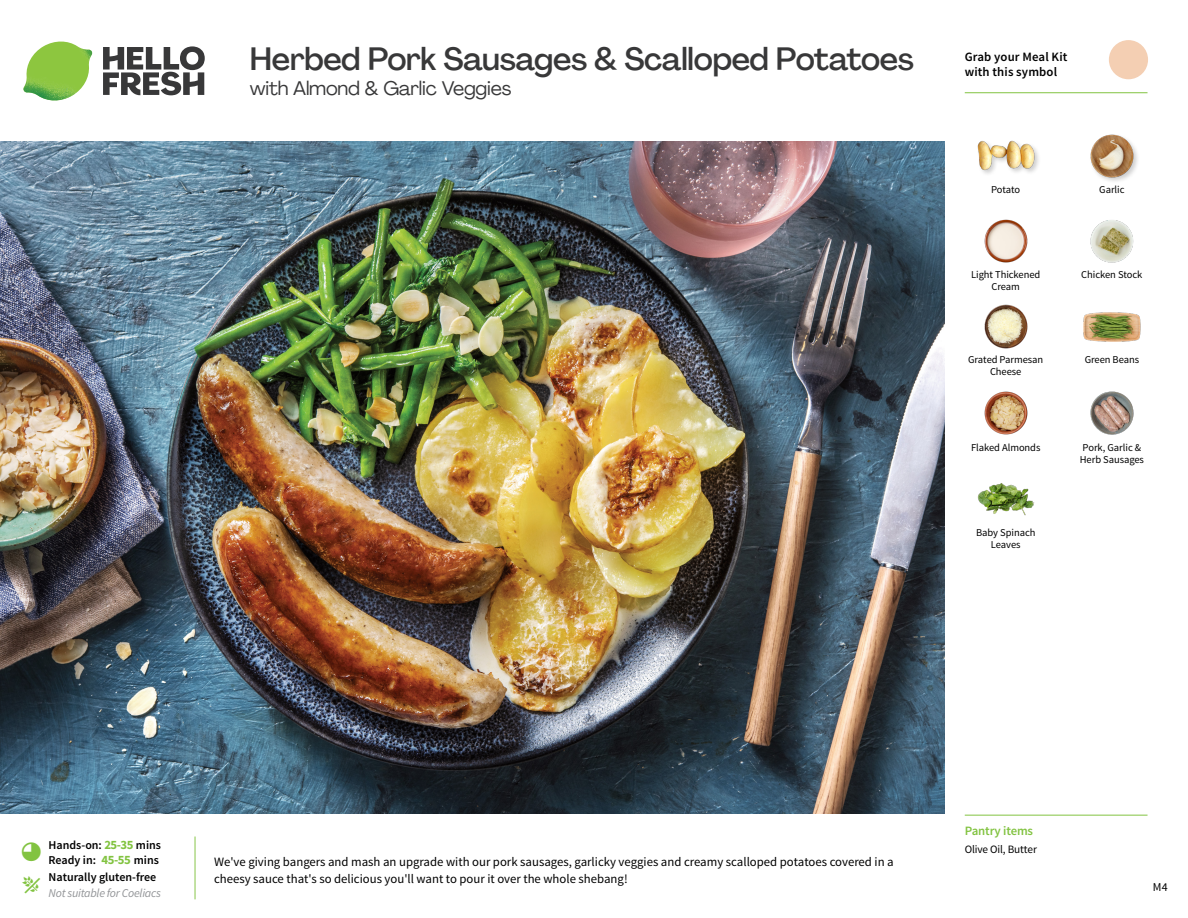
<style>
.page{position:relative;width:1188px;height:918px;background:#fff}
.page>*{position:absolute;margin:0;border:0;box-sizing:border-box;transform-origin:0 0}
.t1{font:500 31.5px "Agrandir";letter-spacing:-.01em;color:#383839}
.t2{font:19.5px "Agrandir";letter-spacing:-.01em;color:#383839}
.t3{font:12.75px "Source Sans Pro";color:#000}
.t4{font:600 12.75px/15px "Source Sans Pro";letter-spacing:.01em;color:#000}
.t5{font:600 12.75px "Source Sans Pro";letter-spacing:-.01em;color:#82c341}
.t6{font:600 12px/15px "Source Sans Pro";color:#000}
.t7{font:italic 12px "Source Sans Pro";letter-spacing:-.02em;color:#939598}
.t8{font:12px "Source Sans Pro";color:#000}
.t9{font:11.25px "Source Sans Pro";letter-spacing:-.01em;color:#000}
.t10{font:10.5px/12px "Source Sans Pro";letter-spacing:-.005em;color:#000;text-align:center}
.s1{font-weight:700;font-size:12.75px;color:#82c341}
</style>
<div class="page">
<svg style="left:103px;top:46px;width:102px;height:49px"></svg>
<img style="left:23px;top:42px;width:69px;height:59px">
<img style="left:0;top:142px;width:945px;height:672px">
<img style="left:977px;top:483px;width:57px;height:33px">
<img style="left:1083px;top:312px;width:58px;height:30px">
<img style="left:1090px;top:391px;width:44px;height:44px">
<img style="left:984px;top:391px;width:44px;height:44px">
<img style="left:984px;top:304px;width:44px;height:45px">
<img style="left:984px;top:219px;width:44px;height:44px">
<img style="left:1090px;top:220px;width:44px;height:43px">
<div style="left:976px;top:139px;width:65px;height:38px;background:#000;opacity:.2"></div>
<img style="left:977px;top:139px;width:57px;height:38px">
<img style="left:1090px;top:134px;width:48px;height:48px">
<hr style="left:965px;top:815px;width:183px;height:1px;background:#82c341">
<svg style="left:1091px;top:40px;width:57px;height:54px"></svg>
<hr style="left:965px;top:92px;width:183px;height:1px;background:#82c341">
<h1 class="t1" style="left:250px;top:40px;width:666px">Herbed Pork Sausages &amp; Scalloped Potatoes</h1>
<h2 class="t2" style="left:250px;top:76px;width:263px">with Almond &amp; Garlic Veggies</h2>
<p class="t4" style="left:965px;top:50px;width:104px">Grab your Meal Kit with this symbol</p>
<p class="t10" style="left:991px;top:183px;width:31px">Potato</p>
<p class="t10" style="left:1099px;top:183px;width:27px">Garlic</p>
<p class="t10" style="left:971px;top:269px;width:71px">Light Thickened<br>Cream</p>
<p class="t10" style="left:1081px;top:269px;width:63px">Chicken Stock</p>
<p class="t10" style="left:968px;top:354px;width:77px">Grated Parmesan</p>
<p class="t10" style="left:1085px;top:354px;width:56px">Green Beans</p>
<p class="t10" style="left:990px;top:366px;width:33px">Cheese</p>
<p class="t10" style="left:971px;top:441px;width:71px">Flaked Almonds</p>
<p class="t10" style="left:976px;top:527px;width:61px">Baby Spinach<br>Leaves</p>
<p class="t10" style="left:1080px;top:441px;width:66px;text-align:left">Pork, Garlic &amp;<br>Herb Sausages</p>
<p class="t6" style="left:48px;top:838px;width:114px">Hands-on: <span class="s1">25-35</span> mins<br>Ready in: <span class="s1">45-55</span> mins</p>
<p class="t3" style="left:214px;top:854px;width:681px">We've giving bangers and mash an upgrade with our pork sausages, garlicky veggies and creamy scalloped potatoes covered in a</p>
<p class="t6" style="left:49px;top:870px;width:109px">Naturally gluten-free</p>
<p class="t3" style="left:214px;top:871px;width:415px">cheesy sauce that's so delicious you'll want to pour it over the whole shebang!</p>
<p class="t7" style="left:49px;top:886px;width:114px">Not suitable for Coeliacs</p>
<p class="t5" style="left:965px;top:822px;width:70px">Pantry items</p>
<p class="t9" style="left:965px;top:842px;width:74px">Olive Oil, Butter</p>
<p class="t8" style="left:1153px;top:879px;width:16px">M4</p>
</div>
